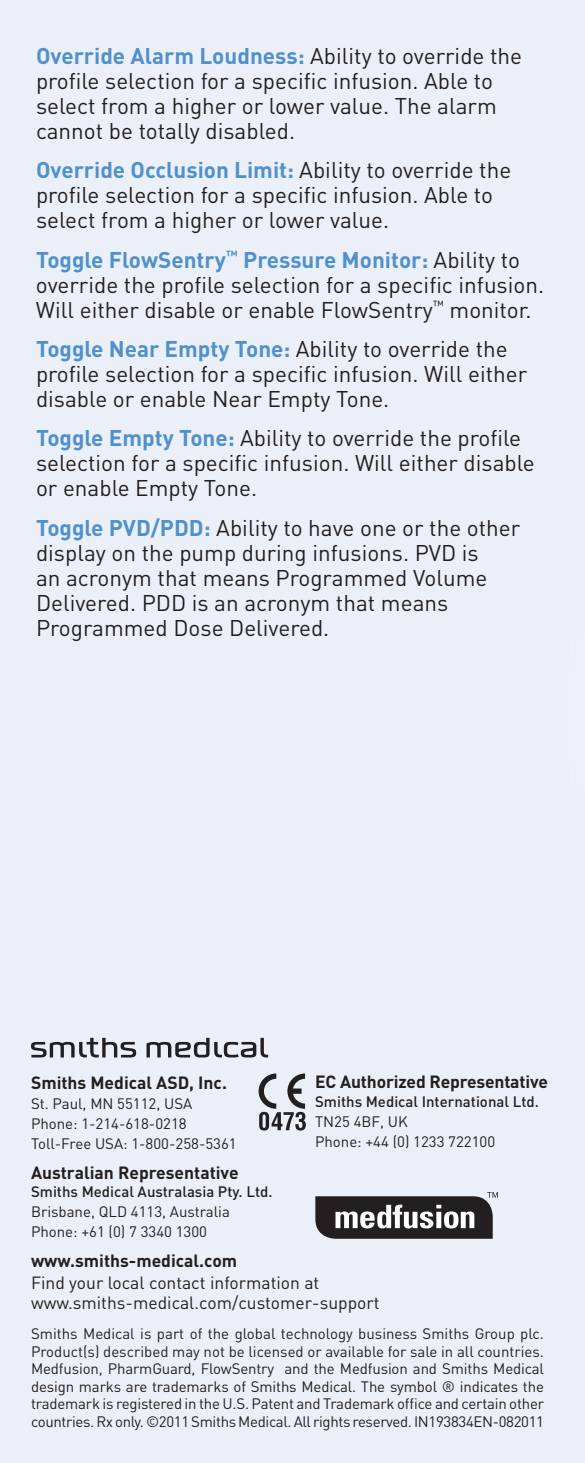
<style>
.page{position:relative;width:585px;height:1463px;background:#fff}
.page>*{position:absolute;margin:0;border:0;box-sizing:border-box;transform-origin:0 0}
.t1{font:22.5px/25px "DIN";color:#231f20}
.t2{font:700 17.5px "DIN";color:#231f20}
.t3{font:17.5px/20px "DIN";color:#231f20}
.t4{font:15px/17.5px "DIN";color:#231f20}
.t5{font:500 15px "DIN";color:#231f20}
.s1{font-weight:700;color:#5090cc}
</style>
<div class="page">
<div style="left:0;top:0;width:585px;height:1462px;background:#ebf0f8"></div>
<svg style="left:315px;top:1192px;width:183px;height:46px;background:#656365"></svg>
<svg style="left:31px;top:1037px;width:105px;height:20px"></svg>
<svg style="left:147px;top:1037px;width:121px;height:20px"></svg>
<svg style="left:259px;top:1073px;width:47px;height:57px"></svg>
<p class="t1" style="left:36px;top:43px;width:488px"><span class="s1">Override Alarm Loudness:</span> Ability to override the profile selection for a specific infusion. Able to select from a higher or lower value. The alarm cannot be totally disabled.</p>
<p class="t1" style="left:36px;top:157px;width:477px"><span class="s1">Override Occlusion Limit:</span> Ability to override the profile selection for a specific infusion. Able to select from a higher or lower value.</p>
<p class="t1" style="left:36px;top:246px;width:510px"><span class="s1">Toggle FlowSentry</span><sup>™</sup> <span class="s1">Pressure Monitor:</span> Ability to override the profile selection for a specific infusion.<br>Will either disable or enable FlowSentry<sup>™</sup> monitor.</p>
<p class="t1" style="left:36px;top:336px;width:493px"><span class="s1">Toggle Near Empty Tone:</span> Ability to override the profile selection for a specific infusion. Will either disable or enable Near Empty Tone.</p>
<p class="t1" style="left:36px;top:425px;width:500px"><span class="s1">Toggle Empty Tone:</span> Ability to override the profile selection for a specific infusion. Will either disable or enable Empty Tone.</p>
<p class="t1" style="left:36px;top:515px;width:486px"><span class="s1">Toggle PVD/PDD:</span> Ability to have one or the other display on the pump during infusions. PVD is<br>an acronym that means Programmed Volume Delivered. PDD is an acronym that means Programmed Dose Delivered.</p>
<p class="t2" style="left:31px;top:1071px;width:198px">Smiths Medical ASD, Inc.</p>
<p class="t4" style="left:31px;top:1093px;width:207px;line-height:20px">St. Paul, MN 55112, USA<br>Phone: 1-214-618-0218<br>Toll-Free USA: 1-800-258-5361</p>
<p class="t2" style="left:31px;top:1161px;width:209px">Australian Representative</p>
<p class="t5" style="left:31px;top:1181px;width:243px">Smiths Medical Australasia Pty. Ltd.</p>
<p class="t4" style="left:31px;top:1201px;width:200px;line-height:20px">Brisbane, QLD 4113, Australia<br>Phone: +61 (0) 7 3340 1300</p>
<p class="t2" style="left:315px;top:1070px;width:234px">EC Authorized Representative</p>
<p class="t5" style="left:315px;top:1091px;width:225px">Smiths Medical International Ltd.</p>
<p class="t4" style="left:315px;top:1110px;width:182px;line-height:20.5px">TN25 4BF, UK<br>Phone: +44 (0) 1233 722100</p>
<p class="t2" style="left:31px;top:1249px;width:208px">www.smiths-medical.com</p>
<p class="t3" style="left:31px;top:1272px;width:350px">Find your local contact information at www.smiths-medical.com/customer-support</p>
<p class="t4" style="left:31px;top:1325px;width:515px;text-align:justify">Smiths Medical is part of the global technology business Smiths Group plc.<br>Product(s) described may not be licensed or available for sale in all countries.<br>Medfusion, PharmGuard, FlowSentry and the Medfusion and Smiths Medical design marks are trademarks of Smiths Medical. The symbol ® indicates the trademark is registered in the U.S. Patent and Trademark office and certain other countries. Rx only. ©2011 Smiths Medical. All rights reserved. IN193834EN-082011</p>
</div>
